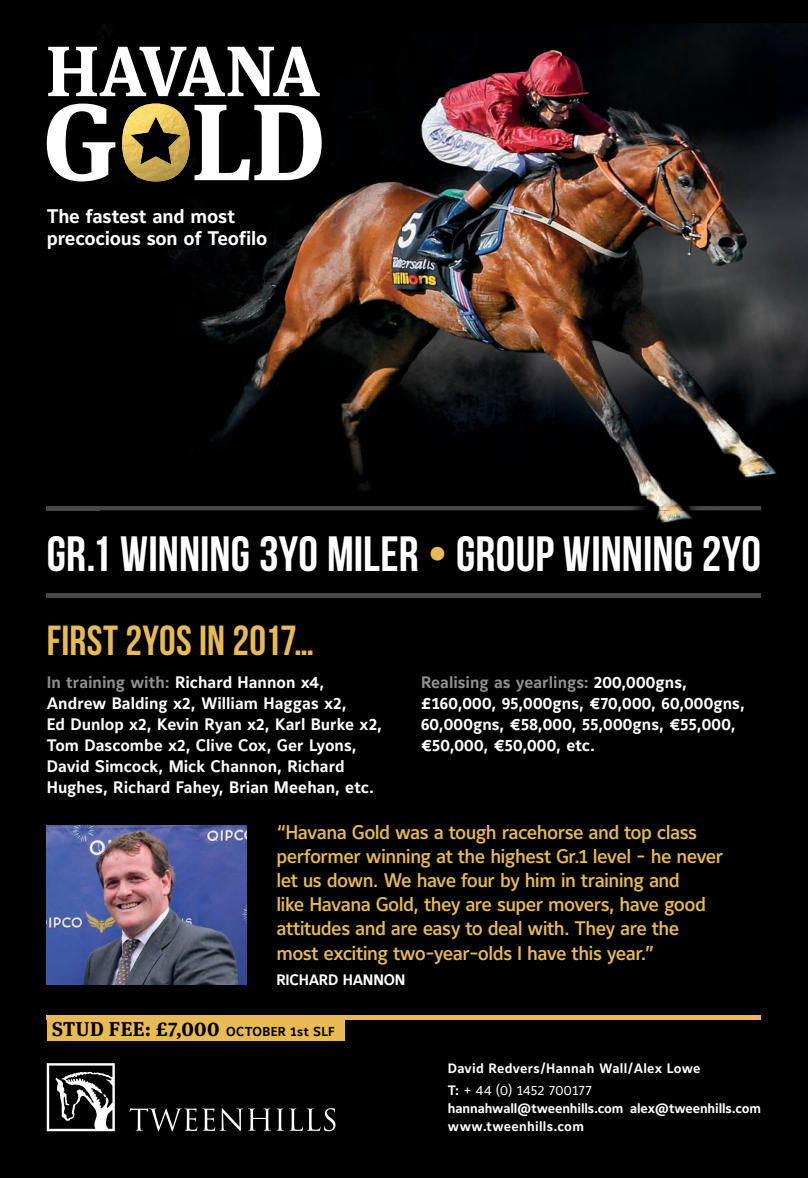
<style>
.page{position:relative;width:808px;height:1178px;background:#000}
.page>*{position:absolute;margin:0;border:0;box-sizing:border-box;transform-origin:0 0}
.t1{font:49.5px "Bebas Neue";letter-spacing:.005em;color:#fff}
.t2{font:42px "Bebas Neue";letter-spacing:.005em;color:#e7ba53}
.t3{font:700 19.95px "Meta Serif OT";letter-spacing:.015em;color:#000}
.t4{font:19.5px/24px "Maurea Medium Lf";letter-spacing:-.03em;color:#e7ba53}
.t5{font:19.5px/22.5px "Maurea Bold Lf";letter-spacing:-.01em;color:#fff}
.t6{font:16.5px/21px "Maurea Bold Lf";color:#fff}
.t7{font:15px "Maurea Bold Lf";letter-spacing:-.01em;color:#fff}
.t8{font:13.5px/18px "Maurea Bold Lf";letter-spacing:-.01em;color:#fff}
.t9{font:13.5px "Maurea Bold Lf";letter-spacing:.01em;color:#fff}
.t10{font:13.5px "Maurea Regular Lf";letter-spacing:.015em;color:#fff}
.s1{color:#e7ba53}
.s2{color:#918f8f}
.s3{font-family:"Maurea Bold Lf";font-weight:400;font-size:12.9px}
.s4{font-family:"Maurea Bold Lf"}
</style>
<div class="page">
<img style="left:100px;top:23px;width:708px;height:500px">
<div style="left:47px;top:1015px;width:297px;height:26px;background:#e7ba53"></div>
<hr style="left:47px;top:1015px;width:714px;height:4px;background:#e7ba53">
<svg style="left:130px;top:1108px;width:141px;height:23px"></svg>
<svg style="left:277px;top:1108px;width:58px;height:23px"></svg>
<svg style="left:47px;top:1063px;width:68px;height:68px"></svg>
<hr style="left:47px;top:506px;width:53px;height:4px;background:#484747">
<hr style="left:100px;top:506px;width:570px;height:4px;background:#494848">
<svg style="left:48px;top:47px;width:272px;height:49px"></svg>
<svg style="left:47px;top:104px;width:68px;height:77px"></svg>
<svg style="left:190px;top:104px;width:132px;height:77px"></svg>
<img style="left:122px;top:104px;width:68px;height:77px">
<hr style="left:47px;top:593px;width:714px;height:4px;background:#474746">
<img style="left:47px;top:825px;width:200px;height:160px">
<img style="left:676px;top:506px;width:85px;height:4px">
<p class="t5" style="left:47px;top:206px;width:222px">The fastest and most precocious son of Teofilo</p>
<h1 class="t1" style="left:47px;top:527px;width:716px">GR.1 WINNING 3YO MILER <span class="s1">•</span> GROUP WINNING 2YO</h1>
<h2 class="t2" style="left:47px;top:617px;width:269px">FIRST 2YOS IN 2017…</h2>
<p class="t6" style="left:47px;top:673px;width:337px"><span class="s2">In training with:</span> Richard Hannon x4, Andrew Balding x2, William Haggas x2,<br>Ed Dunlop x2, Kevin Ryan x2, Karl Burke x2, Tom Dascombe x2, Clive Cox, Ger Lyons, David Simcock, Mick Channon, Richard Hughes, Richard Fahey, Brian Meehan, etc.</p>
<p class="t6" style="left:421px;top:673px;width:325px"><span class="s2">Realising as yearlings:</span> 200,000gns, £160,000, 95,000gns, €70,000, 60,000gns, 60,000gns, €58,000, 55,000gns, €55,000, €50,000, €50,000, etc.</p>
<p class="t4" style="left:276px;top:822px;width:448px">“Havana Gold was a tough racehorse and top class performer winning at the highest Gr.1 level - he never let us down. We have four by him in training and<br>like Havana Gold, they are super movers, have good attitudes and are easy to deal with. They are the most exciting two-year-olds I have this year.”</p>
<p class="t7" style="left:276px;top:971px;width:130px">RICHARD HANNON</p>
<p class="t3" style="left:52px;top:1016px;width:284px">STUD FEE: £7,000 <span class="s3">OCTOBER 1st SLF</span></p>
<p class="t9" style="left:448px;top:1061px;width:254px">David Redvers/Hannah Wall/Alex Lowe</p>
<p class="t10" style="left:448px;top:1083px;width:146px"><span class="s4">T:</span> + 44 (0) 1452 700177</p>
<p class="t8" style="left:448px;top:1100px;width:315px">hannahwall@tweenhills.com alex@tweenhills.com www.tweenhills.com</p>
</div>
